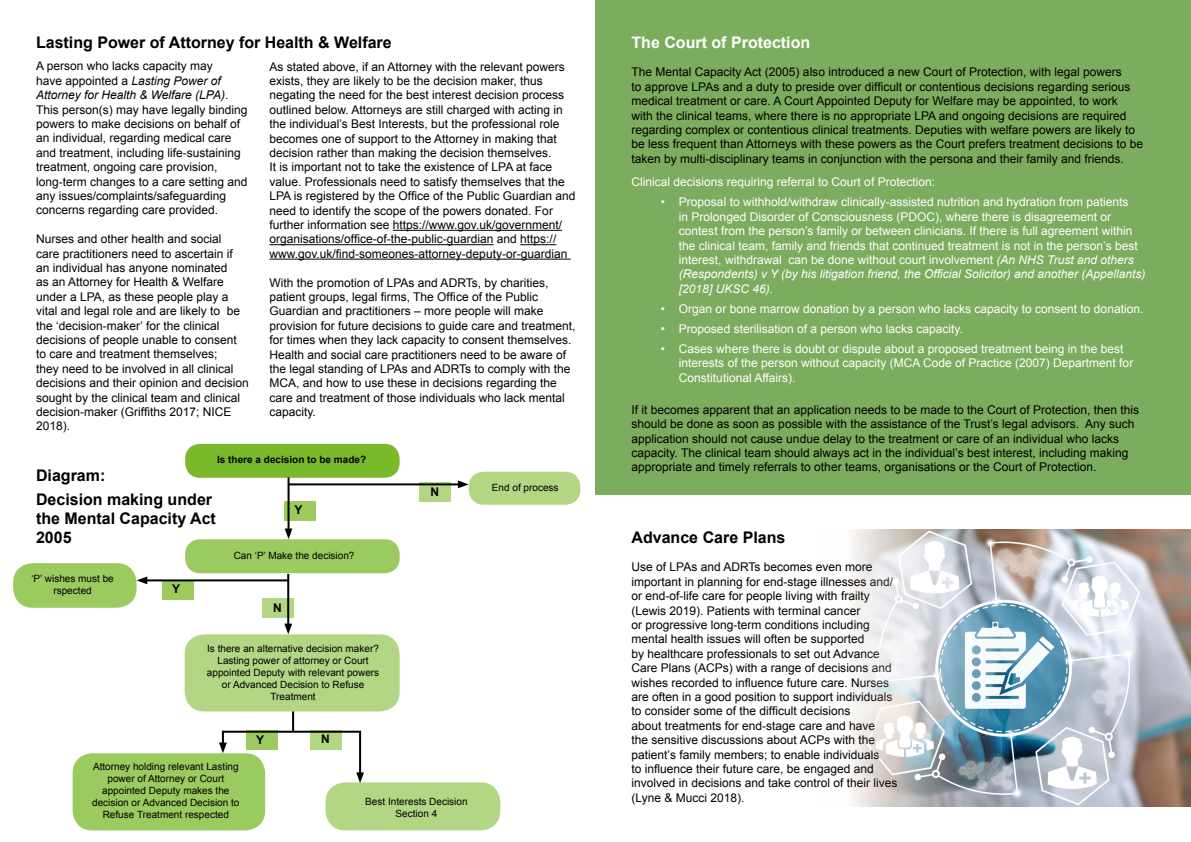
<style>
.page{position:relative;width:1191px;height:842px;background:#fff}
.page>*{position:absolute;margin:0;border:0;box-sizing:border-box;transform-origin:0 0}
.t1{font:700 16px/19.2px "Arial";color:#000}
.t2{font:700 16px "Arial";color:#fff}
.t3{font:12px/14.4px "Arial";color:#000}
.t4{font:12px/14.4px "Arial";color:#fff}
.t5{font:700 12px "Arial";color:#000}
.t6{font:10px/12px "Arial";color:#000;text-align:center}
.t7{font:700 10px "Arial";color:#000}
.s1{font-style:italic}
</style>
<div class="page">
<div style="left:310px;top:730px;width:31px;height:19px;background:#b2d683"></div>
<div style="left:246px;top:730px;width:31px;height:20px;background:#9bca5e"></div>
<svg style="left:419px;top:482px;width:31px;height:20px"></svg>
<div style="left:162px;top:580px;width:31px;height:19px;background:#9bca5e"></div>
<div style="left:595px;top:0;width:596px;height:495px;background:#7cac5d"></div>
<img style="left:853px;top:529px;width:338px;height:277px">
<div style="left:185px;top:539px;width:215px;height:34px;background:#9bca5e;border-radius:15px"></div>
<div style="left:185px;top:444px;width:215px;height:34px;background:#7ab929;border-radius:15px"></div>
<div style="left:469px;top:472px;width:111px;height:33px;background:#b2d683;border-radius:15px"></div>
<div style="left:13px;top:563px;width:124px;height:45px;background:#9bca5e;border-radius:20px"></div>
<div style="left:185px;top:634px;width:215px;height:77px;background:#b2d683;border-radius:20px"></div>
<div style="left:73px;top:753px;width:192px;height:77px;background:#9bca5e;border-radius:20px"></div>
<div style="left:325px;top:782px;width:175px;height:48px;background:#b2d683;border-radius:20px"></div>
<hr style="left:292px;top:711px;width:2px;height:21px;background:#000">
<hr style="left:223px;top:731px;width:136px;height:2px;background:#000">
<div style="left:262px;top:598px;width:31px;height:20px;background:#b2d683"></div>
<div style="left:284px;top:501px;width:32px;height:19px;background:#9bca5e"></div>
<hr style="left:287px;top:477px;width:2px;height:55px;background:#000">
<svg style="left:285px;top:528px;width:7px;height:11px"></svg>
<hr style="left:287px;top:574px;width:2px;height:53px;background:#000">
<svg style="left:284px;top:624px;width:8px;height:10px"></svg>
<svg style="left:219px;top:731px;width:8px;height:22px"></svg>
<hr style="left:359px;top:731px;width:2px;height:45px;background:#000">
<svg style="left:356px;top:772px;width:8px;height:11px"></svg>
<hr style="left:288px;top:483px;width:174px;height:2px;background:#000">
<svg style="left:458px;top:480px;width:11px;height:8px"></svg>
<hr style="left:143px;top:579px;width:145px;height:2px;background:#000">
<svg style="left:137px;top:576px;width:10px;height:8px"></svg>
<hr style="left:393px;top:230px;width:169px;height:1px;background:#000">
<hr style="left:269px;top:244px;width:224px;height:1px;background:#000">
<hr style="left:520px;top:244px;width:36px;height:1px;background:#000">
<hr style="left:269px;top:259px;width:302px;height:1px;background:#000">
<h1 class="t1" style="left:36px;top:33px;width:357px">Lasting Power of Attorney for Health &amp; Welfare</h1>
<h1 class="t2" style="left:631px;top:31px;width:180px">The Court of Protection</h1>
<p class="t3" style="left:631px;top:65px;width:513px">The Mental Capacity Act (2005) also introduced a new Court of Protection, with legal powers<br>to approve LPAs and a duty to preside over difficult or contentious decisions regarding serious medical treatment or care. A Court Appointed Deputy for Welfare may be appointed, to work<br>with the clinical teams, where there is no appropriate LPA and ongoing decisions are required regarding complex or contentious clinical treatments. Deputies with welfare powers are likely to be less frequent than Attorneys with these powers as the Court prefers treatment decisions to be taken by multi-disciplinary teams in conjunction with the persona and their family and friends.</p>
<p class="t4" style="left:631px;top:175px;width:305px">Clinical decisions requiring referral to Court of Protection:</p>
<p class="t4" style="left:679px;top:195px;width:468px;text-indent:-18px">• Proposal to withhold/withdraw clinically-assisted nutrition and hydration from patients<br>in Prolonged Disorder of Consciousness (PDOC), where there is disagreement or contest from the person’s family or between clinicians. If there is full agreement within the clinical team, family and friends that continued treatment is not in the person’s best interest, withdrawal can be done without court involvement <span class="s1">(An NHS Trust and others (Respondents) v Y (by his litigation friend, the Official Solicitor) and another (Appellants) [2018] UKSC 46).</span></p>
<p class="t4" style="left:661px;top:301px;width:484px">• Organ or bone marrow donation by a person who lacks capacity to consent to donation.</p>
<p class="t4" style="left:661px;top:322px;width:303px">• Proposed sterilisation of a person who lacks capacity.</p>
<p class="t4" style="left:679px;top:342px;width:456px;text-indent:-18px">• Cases where there is doubt or dispute about a proposed treatment being in the best interests of the person without capacity (MCA Code of Practice (2007) Department for<br>Constitutional Affairs).</p>
<p class="t3" style="left:631px;top:402px;width:509px">If it becomes apparent that an application needs to be made to the Court of Protection, then this should be done as soon as possible with the assistance of the Trust’s legal advisors. Any such application should not cause undue delay to the treatment or care of an individual who lacks capacity. The clinical team should always act in the individual’s best interest, including making appropriate and timely referrals to other teams, organisations or the Court of Protection.</p>
<p class="t3" style="left:36px;top:59px;width:213px">A person who lacks capacity may<br>have appointed a <span class="s1">Lasting Power of Attorney for Health &amp; Welfare (LPA)</span>.<br>This person(s) may have legally binding powers to make decisions on behalf of an individual, regarding medical care and treatment, including life-sustaining treatment, ongoing care provision, long-term changes to a care setting and any issues/complaints/safeguarding concerns regarding care provided.</p>
<p class="t3" style="left:36px;top:232px;width:214px">Nurses and other health and social<br>care practitioners need to ascertain if an individual has anyone nominated<br>as an Attorney for Health &amp; Welfare under a LPA, as these people play a vital and legal role and are likely to be the ‘decision-maker’ for the clinical decisions of people unable to consent to care and treatment themselves;<br>they need to be involved in all clinical decisions and their opinion and decision sought by the clinical team and clinical decision-maker (Griffiths 2017; NICE 2018).</p>
<p class="t3" style="left:269px;top:59px;width:307px">As stated above, if an Attorney with the relevant powers exists, they are likely to be the decision maker, thus negating the need for the best interest decision process outlined below. Attorneys are still charged with acting in the individual’s Best Interests, but the professional role becomes one of support to the Attorney in making that decision rather than making the decision themselves.<br>It is important not to take the existence of LPA at face value. Professionals need to satisfy themselves that the LPA is registered by the Office of the Public Guardian and need to identify the scope of the powers donated. For further information see https://www.gov.uk/government/ organisations/office-of-the-public-guardian and https:// www.gov.uk/find-someones-attorney-deputy-or-guardian</p>
<p class="t3" style="left:269px;top:275px;width:308px">With the promotion of LPAs and ADRTs, by charities, patient groups, legal firms, The Office of the Public Guardian and practitioners – more people will make provision for future decisions to guide care and treatment, for times when they lack capacity to consent themselves.<br>Health and social care practitioners need to be aware of the legal standing of LPAs and ADRTs to comply with the MCA, and how to use these in decisions regarding the care and treatment of those individuals who lack mental capacity.</p>
<p class="t7" style="left:217px;top:453px;width:150px">Is there a decision to be made?</p>
<h1 class="t1" style="left:36px;top:466px;width:71px">Diagram:</h1>
<p class="t6" style="left:492px;top:481px;width:68px">End of process</p>
<p class="t5" style="left:430px;top:484px;width:10px">N</p>
<h1 class="t1" style="left:36px;top:490px;width:181px">Decision making under the Mental Capacity Act<br>2005</h1>
<p class="t5" style="left:295px;top:502px;width:10px">Y</p>
<h1 class="t1" style="left:631px;top:528px;width:155px">Advance Care Plans</h1>
<p class="t3" style="left:631px;top:560px;width:267px">Use of LPAs and ADRTs becomes even more important in planning for end-stage illnesses and/ or end-of-life care for people living with frailty (Lewis 2019). Patients with terminal cancer<br>or progressive long-term conditions including mental health issues will often be supported<br>by healthcare professionals to set out Advance Care Plans (ACPs) with a range of decisions and wishes recorded to influence future care. Nurses are often in a good position to support individuals to consider some of the difficult decisions<br>about treatments for end-stage care and have<br>the sensitive discussions about ACPs with the patient’s family members; to enable individuals<br>to influence their future care, be engaged and involved in decisions and take control of their lives (Lyne &amp; Mucci 2018).</p>
<p class="t6" style="left:234px;top:550px;width:122px">Can ‘P’ Make the decision?</p>
<p class="t6" style="left:31px;top:572px;width:84px">‘P’ wishes must be rspected</p>
<p class="t5" style="left:172px;top:581px;width:10px">Y</p>
<p class="t5" style="left:273px;top:600px;width:10px">N</p>
<p class="t6" style="left:207px;top:643px;width:174px">Is there an alternative decision maker?<br>Lasting power of attorney or Court appointed Deputy with relevant powers or Advanced Decision to Refuse<br>Treatment</p>
<p class="t5" style="left:256px;top:732px;width:10px">Y</p>
<p class="t5" style="left:321px;top:731px;width:10px">N</p>
<p class="t6" style="left:92px;top:761px;width:149px">Attorney holding relevant Lasting power of Attorney or Court appointed Deputy makes the decision or Advanced Decision to<br>Refuse Treatment respected</p>
<p class="t6" style="left:365px;top:796px;width:104px">Best Interests Decision<br>Section 4</p>
</div>
